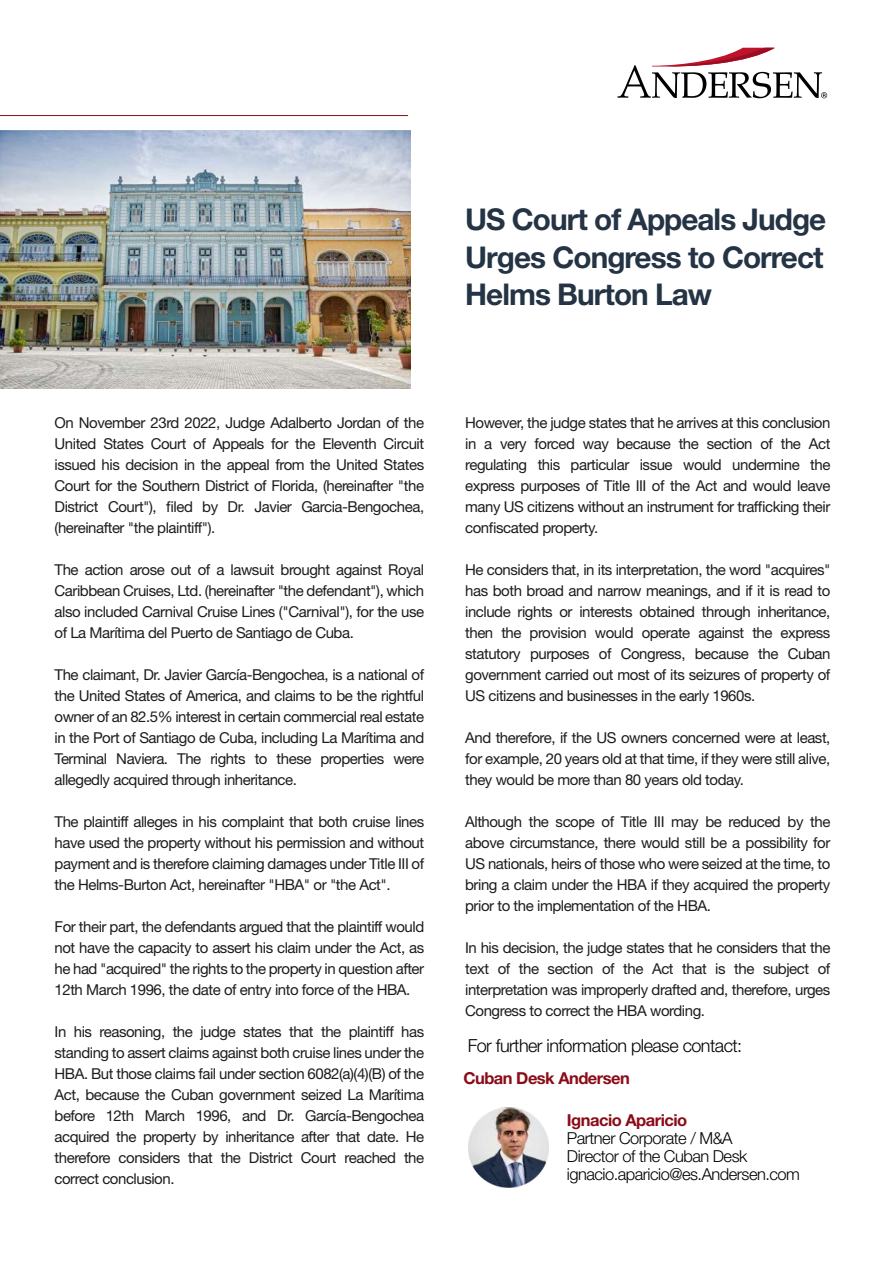
<style>
.page{position:relative;width:893px;height:1263px;background:#fff}
.page>*{position:absolute;margin:0;border:0;box-sizing:border-box;transform-origin:0 0}
.t1{font:700 30px/37.5px "Helvetica Neue LT Pro";letter-spacing:-.03em;color:#243444;text-align:justify}
.t2{font:300 18px "Helvetica Neue LT Pro";letter-spacing:-.03em;color:#000}
.t3{font:300 16.5px/18px "Helvetica Neue LT Pro";letter-spacing:-.03em;color:#000}
.t4{font:700 16.5px "Helvetica Neue LT Pro";letter-spacing:-.03em;color:#8a0c18}
.t5{font:15px/21px "Helvetica Neue LT Pro";letter-spacing:-.03em;color:#1d1d1b;text-align:justify}
</style>
<div class="page">
<svg style="left:617px;top:48px;width:210px;height:50px"></svg>
<hr style="left:0;top:115px;width:408px;height:1px;background:#8a0c18">
<img style="left:0;top:131px;width:410px;height:257px">
<img style="left:469px;top:1107px;width:80px;height:80px">
<h1 class="t1" style="left:465px;top:200px;width:363px">US Court of Appeals Judge Urges Congress to Correct Helms Burton Law</h1>
<p class="t5" style="left:55px;top:411px;width:371px">On November 23rd 2022, Judge Adalberto Jordan of the United States Court of Appeals for the Eleventh Circuit issued his decision in the appeal from the United States Court for the Southern District of Florida, (hereinafter "the District Court"), filed by Dr. Javier Garcia-Bengochea, (hereinafter "the plaintiff").</p>
<p class="t5" style="left:55px;top:558px;width:371px">The action arose out of a lawsuit brought against Royal Caribbean Cruises, Ltd. (hereinafter "the defendant"), which also included Carnival Cruise Lines ("Carnival"), for the use of La Marítima del Puerto de Santiago de Cuba.</p>
<p class="t5" style="left:55px;top:663px;width:371px">The claimant, Dr. Javier García-Bengochea, is a national of the United States of America, and claims to be the rightful owner of an 82.5% interest in certain commercial real estate in the Port of Santiago de Cuba, including La Marítima and Terminal Naviera. The rights to these properties were allegedly acquired through inheritance.</p>
<p class="t5" style="left:55px;top:810px;width:371px">The plaintiff alleges in his complaint that both cruise lines have used the property without his permission and without payment and is therefore claiming damages under Title III of the Helms-Burton Act, hereinafter "HBA" or "the Act".</p>
<p class="t5" style="left:55px;top:915px;width:371px">For their part, the defendants argued that the plaintiff would not have the capacity to assert his claim under the Act, as he had "acquired" the rights to the property in question after 12th March 1996, the date of entry into force of the HBA.</p>
<p class="t5" style="left:55px;top:1020px;width:371px">In his reasoning, the judge states that the plaintiff has standing to assert claims against both cruise lines under the HBA. But those claims fail under section 6082(a)(4)(B) of the Act, because the Cuban government seized La Marítima before 12th March 1996, and Dr. García-Bengochea acquired the property by inheritance after that date. He therefore considers that the District Court reached the correct conclusion.</p>
<p class="t5" style="left:465px;top:411px;width:367px">However, the judge states that he arrives at this conclusion in a very forced way because the section of the Act regulating this particular issue would undermine the express purposes of Title III of the Act and would leave many US citizens without an instrument for trafficking their confiscated property.</p>
<p class="t5" style="left:465px;top:558px;width:367px">He considers that, in its interpretation, the word "acquires" has both broad and narrow meanings, and if it is read to include rights or interests obtained through inheritance, then the provision would operate against the express statutory purposes of Congress, because the Cuban government carried out most of its seizures of property of US citizens and businesses in the early 1960s.</p>
<p class="t5" style="left:465px;top:726px;width:367px">And therefore, if the US owners concerned were at least, for example, 20 years old at that time, if they were still alive, they would be more than 80 years old today.</p>
<p class="t5" style="left:465px;top:810px;width:367px">Although the scope of Title III may be reduced by the above circumstance, there would still be a possibility for US nationals, heirs of those who were seized at the time, to bring a claim under the HBA if they acquired the property prior to the implementation of the HBA.</p>
<p class="t5" style="left:465px;top:936px;width:367px">In his decision, the judge states that he considers that the text of the section of the Act that is the subject of interpretation was improperly drafted and, therefore, urges Congress to correct the HBA wording.</p>
<p class="t2" style="left:468px;top:1035px;width:276px">For further information please contact:</p>
<p class="t4" style="left:463px;top:1068px;width:168px">Cuban Desk Andersen</p>
<p class="t4" style="left:567px;top:1109px;width:122px">Ignacio Aparicio</p>
<p class="t3" style="left:567px;top:1128px;width:235px">Partner Corporate / M&amp;A<br>Director of the Cuban Desk ignacio.aparicio@es.Andersen.com</p>
</div>
